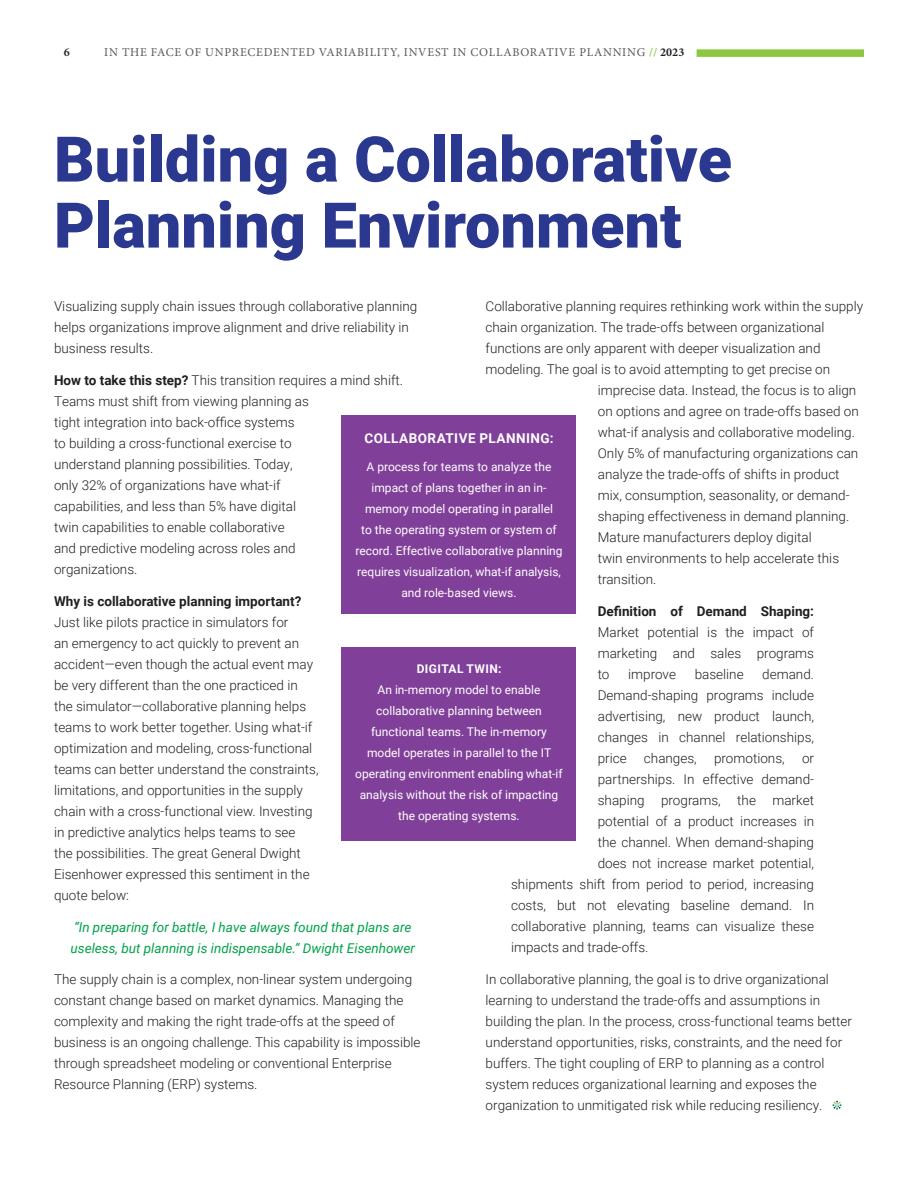
<style>
.page{position:relative;width:918px;height:1188px;background:#fff}
.page>*{position:absolute;margin:0;border:0;box-sizing:border-box;transform-origin:0 0}
.Large_Text{font:900 63px/66px "Roboto";color:#2b388f}
.Body_Text__align_lef{font:300 13.5px/21px "Roboto";color:#231f20}
.Body_Text__align_lef-2{font:italic 13.5px/21px "Roboto";color:#00a14a}
.Blue_Call_Out_Text{font:700 13.5px "Roboto";letter-spacing:.035em;color:#fff}
.Blue_Call_Out_Text-2{font:12px/21px "Roboto";color:#fff;text-align:center}
.t1{font:12px "Minion Pro";letter-spacing:.06em;color:#57585a}
.t2{font:700 12px "Minion Pro";color:#312f30}
.s1{font-weight:700;color:#8cc740}
.s2{font-weight:700;color:#231f20}
.s3{font-weight:700}
</style>
<div class="page">
<div style="left:697px;top:49px;width:167px;height:8px;background:#8cc740"></div>
<svg style="left:832px;top:1101px;width:10px;height:9px"></svg>
<div style="left:342px;top:416px;width:234px;height:198px;background:#804099"></div>
<div style="left:342px;top:647px;width:234px;height:193px;background:#804099"></div>
<p class="t2" style="left:64px;top:44px;width:7px">6</p>
<p class="t1" style="left:104px;top:45px;width:582px">IN THE FACE OF UNPRECEDENTED VARIABILITY, INVEST IN COLLABORATIVE PLANNING <span class="s1">//</span> <span class="s2">2023</span></p>
<p class="Large_Text" style="left:54px;top:124px;width:679px">Building a Collaborative<br>Planning Environment</p>
<p class="Body_Text__align_lef" style="left:486px;top:295px;width:379px">Collaborative planning requires rethinking work within the supply</p>
<p class="Body_Text__align_lef" style="left:486px;top:316px;width:340px">chain organization. The trade-offs between organizational</p>
<p class="Body_Text__align_lef" style="left:486px;top:337px;width:336px">functions are only apparent with deeper visualization and</p>
<p class="Body_Text__align_lef" style="left:486px;top:358px;width:346px">modeling. The goal is to avoid attempting to get precise on</p>
<p class="Body_Text__align_lef" style="left:598px;top:379px;width:260px">imprecise data. Instead, the focus is to align</p>
<p class="Body_Text__align_lef" style="left:598px;top:400px;width:263px">on options and agree on trade-offs based on</p>
<p class="Body_Text__align_lef" style="left:598px;top:421px;width:259px">what-if analysis and collaborative modeling.</p>
<p class="Body_Text__align_lef" style="left:598px;top:442px;width:262px">Only 5% of manufacturing organizations can</p>
<p class="Body_Text__align_lef" style="left:598px;top:463px;width:243px">analyze the trade-offs of shifts in product</p>
<p class="Body_Text__align_lef" style="left:598px;top:484px;width:253px">mix, consumption, seasonality, or demand-</p>
<p class="Body_Text__align_lef" style="left:598px;top:505px;width:253px">shaping effectiveness in demand planning.</p>
<p class="Body_Text__align_lef" style="left:598px;top:526px;width:215px">Mature manufacturers deploy digital</p>
<p class="Body_Text__align_lef" style="left:598px;top:547px;width:243px">twin environments to help accelerate this</p>
<p class="Body_Text__align_lef" style="left:598px;top:568px;width:60px">transition.</p>
<p class="Body_Text__align_lef" style="left:598px;top:600px;width:218px;text-align:justify"><span class="s3">Definition of Demand Shaping:<br></span>Market potential is the impact of marketing and sales programs to</p>
<p class="Body_Text__align_lef" style="left:54px;top:295px;width:365px">Visualizing supply chain issues through collaborative planning helps organizations improve alignment and drive reliability in business results.</p>
<p class="Body_Text__align_lef" style="left:54px;top:369px;width:351px"><span class="s3">How to take this step?</span> This transition requires a mind shift.<br>Teams must shift from viewing planning as<br>tight integration into back-office systems<br>to building a cross-functional exercise to<br>understand planning possibilities. Today,<br>only 32% of organizations have what-if<br>capabilities, and less than 5% have digital<br>twin capabilities to enable collaborative<br>and predictive modeling across roles and<br>organizations.</p>
<p class="Body_Text__align_lef" style="left:54px;top:590px;width:266px"><span class="s3">Why is collaborative planning important?<br></span>Just like pilots practice in simulators for<br>an emergency to act quickly to prevent an accident—even though the actual event may be very different than the one practiced in the simulator—collaborative planning helps teams to work better together. Using what-if optimization and modeling, cross-functional teams can better understand the constraints, limitations, and opportunities in the supply chain with a cross-functional view. Investing in predictive analytics helps teams to see<br>the possibilities. The great General Dwight Eisenhower expressed this sentiment in the quote below:</p>
<p class="Body_Text__align_lef-2" style="left:71px;top:916px;width:346px">“In preparing for battle, I have always found that plans are useless, but planning is indispensable.” Dwight Eisenhower</p>
<p class="Body_Text__align_lef" style="left:54px;top:969px;width:368px">The supply chain is a complex, non-linear system undergoing constant change based on market dynamics. Managing the complexity and making the right trade-offs at the speed of business is an ongoing challenge. This capability is impossible through spreadsheet modeling or conventional Enterprise Resource Planning (ERP) systems.</p>
<p class="Blue_Call_Out_Text" style="left:364px;top:429px;width:191px">COLLABORATIVE PLANNING:</p>
<p class="Blue_Call_Out_Text-2" style="left:355px;top:456px;width:209px">A process for teams to analyze the impact of plans together in an in&shy;memory model operating in parallel<br>to the operating system or system of record. Effective collaborative planning requires visualization, what-if analysis, and role-based views.</p>
<p class="Blue_Call_Out_Text-2" style="left:355px;top:658px;width:209px"><span class="s3">DIGITAL TWIN:<br></span>An in-memory model to enable collaborative planning between functional teams. The in-memory model operates in parallel to the IT operating environment enabling what-if analysis without the risk of impacting the operating systems.</p>
<p class="Body_Text__align_lef" style="left:598px;top:663px;width:218px;text-align:justify;text-indent:165px">demand.<br>Demand-shaping programs include advertising, new product launch, changes in channel relationships, price</p>
<p class="Body_Text__align_lef" style="left:628px;top:663px;width:49px">improve</p>
<p class="Body_Text__align_lef" style="left:695px;top:663px;width:50px">baseline</p>
<p class="Body_Text__align_lef" style="left:644px;top:747px;width:54px">changes,</p>
<p class="Body_Text__align_lef" style="left:714px;top:747px;width:72px">promotions,</p>
<p class="Body_Text__align_lef" style="left:802px;top:747px;width:14px">or</p>
<p class="Body_Text__align_lef" style="left:598px;top:768px;width:218px">partnerships. In effective demand-</p>
<p class="Body_Text__align_lef" style="left:598px;top:789px;width:218px">shaping programs, the market</p>
<p class="Body_Text__align_lef" style="left:598px;top:810px;width:218px">potential of a product increases in</p>
<p class="Body_Text__align_lef" style="left:598px;top:831px;width:218px">the channel. When demand-shaping</p>
<p class="Body_Text__align_lef" style="left:598px;top:852px;width:218px">does not increase market potential,</p>
<p class="Body_Text__align_lef" style="left:511px;top:873px;width:304px">shipments shift from period to period, increasing</p>
<p class="Body_Text__align_lef" style="left:511px;top:894px;width:304px">costs, but not elevating baseline demand. In</p>
<p class="Body_Text__align_lef" style="left:511px;top:915px;width:305px">collaborative planning, teams can visualize these</p>
<p class="Body_Text__align_lef" style="left:511px;top:936px;width:139px">impacts and trade-offs.</p>
<p class="Body_Text__align_lef" style="left:486px;top:968px;width:368px">In collaborative planning, the goal is to drive organizational learning to understand the trade-offs and assumptions in building the plan. In the process, cross-functional teams better understand opportunities, risks, constraints, and the need for buffers. The tight coupling of ERP to planning as a control system reduces organizational learning and exposes the organization to unmitigated risk while reducing resiliency.</p>
</div>
